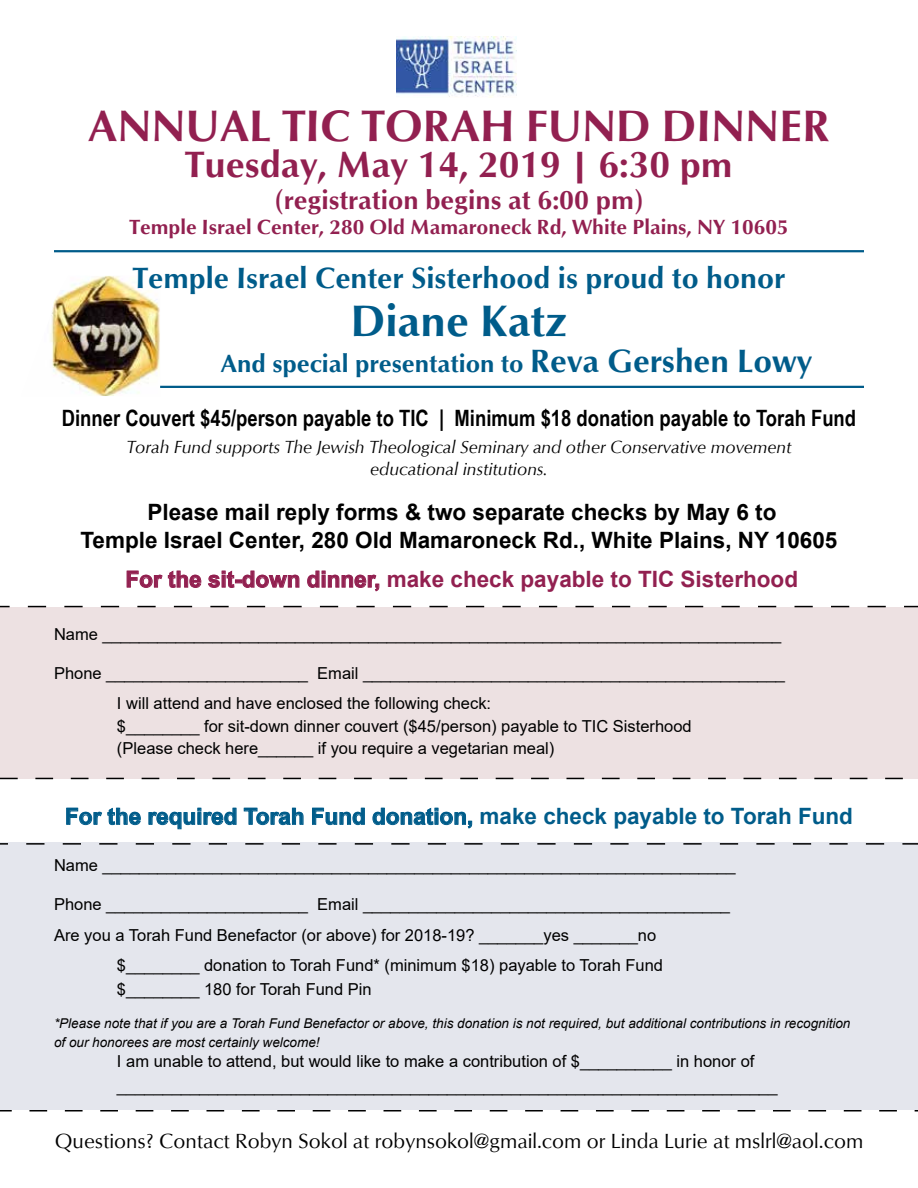
<style>
.page{position:relative;width:918px;height:1188px;background:#fff}
.page>*{position:absolute;margin:0;border:0;box-sizing:border-box;transform-origin:0 0}
.t1{font:500 45px "Optus T";color:#922050}
.t2{font:500 45px "Optus T";color:#005c8a}
.t3{font:500 37.5px "Optus T";color:#922050}
.t4{font:500 30px "Optus T";color:#005c8a}
.t5{font:500 27px "Optus T";color:#922050}
.t6{font:500 25.5px "Optus T";color:#005c8a}
.t7{font:700 22.5px/28.5px "Arial";color:#000;text-align:center}
.t8{font:700 22.5px "Arial Narrow";color:#000}
.t9{font:700 22.5px "Arial";color:#005c8a}
.t10{font:700 22.5px "Arial";color:#922050}
.t11{font:21px "Optus T";color:#000}
.t12{font:500 21px "Optus T";color:#922050}
.t13{font:italic 18px/21.6px "Optus T";color:#000;text-align:center}
.t14{font:16.5px/30.8px "Arial";color:#000}
.t15{font:italic 13.5px/19.5px "Arial";color:#000}
.s1{font-size:33px}
</style>
<div class="page">
<hr style="left:54px;top:386px;width:810px;height:2px;background:#005c8a">
<div style="left:0;top:843px;width:918px;height:267px;background:#e4e6ed"></div>
<svg style="left:0;top:1110px;width:918px;height:2px"></svg>
<svg style="left:0;top:843px;width:918px;height:2px"></svg>
<div style="left:0;top:607px;width:918px;height:172px;background:#ede1e2"></div>
<img style="left:50px;top:276px;width:110px;height:120px">
<svg style="left:126px;top:570px;width:76px;height:18px"></svg>
<svg style="left:208px;top:570px;width:92px;height:18px"></svg>
<svg style="left:307px;top:570px;width:73px;height:22px"></svg>
<svg style="left:66px;top:808px;width:75px;height:17px"></svg>
<svg style="left:148px;top:808px;width:89px;height:22px"></svg>
<svg style="left:244px;top:808px;width:60px;height:17px"></svg>
<svg style="left:312px;top:808px;width:53px;height:17px"></svg>
<svg style="left:372px;top:808px;width:100px;height:21px"></svg>
<hr style="left:54px;top:250px;width:810px;height:2px;background:#005c8a">
<svg style="left:0;top:778px;width:903px;height:1px"></svg>
<img style="left:396px;top:37px;width:120px;height:61px">
<svg style="left:0;top:606px;width:918px;height:1px"></svg>
<h1 class="t1" style="left:88px;top:98px;width:744px">ANNUAL TIC TORAH FUND DINNER</h1>
<h2 class="t3" style="left:185px;top:141px;width:549px">Tuesday, May 14, 2019 | 6:30 pm</h2>
<h3 class="t5" style="left:275px;top:183px;width:370px">(registration begins at 6:00 pm)</h3>
<p class="t12" style="left:129px;top:214px;width:661px">Temple Israel Center, 280 Old Mamaroneck Rd, White Plains, NY 10605</p>
<h3 class="t4" style="left:133px;top:259px;width:654px">Temple Israel Center Sisterhood is proud to honor</h3>
<h1 class="t2" style="left:351px;top:293px;width:218px">Diane Katz</h1>
<h3 class="t6" style="left:221px;top:347px;width:593px">And special presentation to <span class="s1">Reva Gershen Lowy</span></h3>
<h3 class="t8" style="left:62px;top:401px;width:796px">Dinner Couvert $45/person payable to TIC | Minimum $18 donation payable to Torah Fund</h3>
<p class="t13" style="left:127px;top:436px;width:666px">Torah Fund supports The Jewish Theological Seminary and other Conservative movement educational institutions.</p>
<h3 class="t7" style="left:81px;top:498px;width:758px">Please mail reply forms &amp; two separate checks by May 6 to<br>Temple Israel Center, 280 Old Mamaroneck Rd., White Plains, NY 10605</h3>
<h3 class="t10" style="left:125px;top:563px;width:674px">For the sit-down dinner, make check payable to TIC Sisterhood</h3>
<p class="t14" style="left:54px;top:618px;width:729px">Name __________________________________________________________________________</p>
<p class="t14" style="left:117px;top:657px;width:670px;text-indent:-63px">Phone ______________________ Email ______________________________________________<br>I will attend and have enclosed the following check:</p>
<p class="t14" style="left:117px;top:715px;width:576px;line-height:22.5px">$________ for sit-down dinner couvert ($45/person) payable to TIC Sisterhood (Please check here______ if you require a vegetarian meal)</p>
<h3 class="t9" style="left:65px;top:801px;width:790px">For the required Torah Fund donation, make check payable to Torah Fund</h3>
<p class="t14" style="left:54px;top:850px;width:683px">Name _____________________________________________________________________</p>
<p class="t14" style="left:54px;top:889px;width:678px">Phone ______________________ Email ________________________________________</p>
<p class="t14" style="left:54px;top:919px;width:604px">Are you a Torah Fund Benefactor (or above) for 2018-19? _______yes _______no</p>
<p class="t14" style="left:117px;top:949px;width:548px">$________ donation to Torah Fund* (minimum $18) payable to Torah Fund</p>
<p class="t14" style="left:117px;top:973px;width:256px">$________ 180 for Torah Fund Pin</p>
<p class="t15" style="left:54px;top:1013px;width:798px">*Please note that if you are a Torah Fund Benefactor or above, this donation is not required, but additional contributions in recognition of our honorees are most certainly welcome!</p>
<p class="t14" style="left:117px;top:1048px;width:662px;line-height:25.5px">I am unable to attend, but would like to make a contribution of $__________ in honor of ________________________________________________________________________</p>
<p class="t11" style="left:55px;top:1128px;width:810px">Questions? Contact Robyn Sokol at robynsokol@gmail.com or Linda Lurie at mslrl@aol.com</p>
</div>
